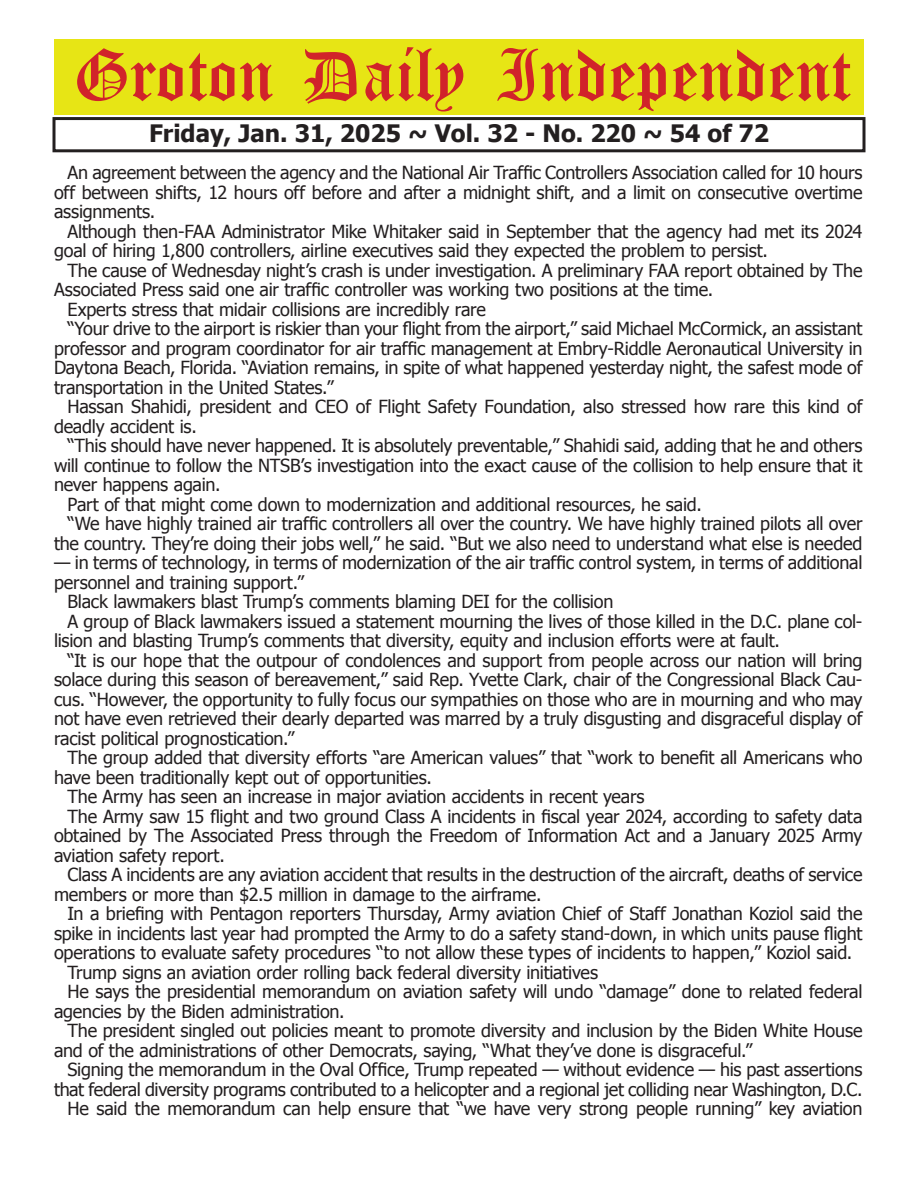
<style>
.page{position:relative;width:918px;height:1188px;background:#fff}
.page>*{position:absolute;margin:0;border:0;box-sizing:border-box;transform-origin:0 0}
.t1{font:54px "Old English Five";color:#d1232a}
.t2{font:700 24px "Tahoma";color:#231f20}
.t3{font:18px/19.5px "Tahoma";letter-spacing:-.015em;color:#231f20;text-align:justify}
</style>
<div class="page">
<div style="left:52px;top:117px;width:814px;height:35px;border:3px solid #231f20"></div>
<div style="left:54px;top:40px;width:810px;height:75px;background:#e7e515"></div>
<h1 class="t1" style="left:73px;top:50px;width:779px">Groton Daily Independent</h1>
<h2 class="t2" style="left:149px;top:116px;width:622px">Friday, Jan. 31, 2025 ~ Vol. 32 - No. 220 ~ 54 of 72</h2>
<p class="t3" style="left:54px;top:162px;width:810px;text-indent:14px">An agreement between the agency and the National Air Traffic Controllers Association called for 10 hours off between shifts, 12 hours off before and after a midnight shift, and a limit on consecutive overtime assignments.</p>
<p class="t3" style="left:54px;top:221px;width:810px;text-indent:14px">Although then-FAA Administrator Mike Whitaker said in September that the agency had met its 2024 goal of hiring 1,800 controllers, airline executives said they expected the problem to persist.</p>
<p class="t3" style="left:68px;top:260px;width:796px">The cause of Wednesday night’s crash is under investigation. A preliminary FAA report obtained by The</p>
<p class="t3" style="left:54px;top:279px;width:661px">Associated Press said one air traffic controller was working two positions at the time.</p>
<p class="t3" style="left:68px;top:299px;width:420px">Experts stress that midair collisions are incredibly rare</p>
<p class="t3" style="left:68px;top:318px;width:797px">“Your drive to the airport is riskier than your flight from the airport,” said Michael McCormick, an assistant</p>
<p class="t3" style="left:54px;top:338px;width:810px">professor and program coordinator for air traffic management at Embry-Riddle Aeronautical University in</p>
<p class="t3" style="left:54px;top:357px;width:810px">Daytona Beach, Florida. “Aviation remains, in spite of what happened yesterday night, the safest mode of</p>
<p class="t3" style="left:54px;top:377px;width:281px">transportation in the United States.”</p>
<p class="t3" style="left:68px;top:396px;width:796px">Hassan Shahidi, president and CEO of Flight Safety Foundation, also stressed how rare this kind of</p>
<p class="t3" style="left:54px;top:416px;width:144px">deadly accident is.</p>
<p class="t3" style="left:68px;top:435px;width:797px">“This should have never happened. It is absolutely preventable,” Shahidi said, adding that he and others</p>
<p class="t3" style="left:54px;top:455px;width:810px">will continue to follow the NTSB’s investigation into the exact cause of the collision to help ensure that it</p>
<p class="t3" style="left:54px;top:474px;width:168px">never happens again.</p>
<p class="t3" style="left:68px;top:494px;width:636px">Part of that might come down to modernization and additional resources, he said.</p>
<p class="t3" style="left:68px;top:513px;width:797px">“We have highly trained air traffic controllers all over the country. We have highly trained pilots all over</p>
<p class="t3" style="left:54px;top:533px;width:810px">the country. They’re doing their jobs well,” he said. “But we also need to understand what else is needed</p>
<p class="t3" style="left:54px;top:552px;width:810px">— in terms of technology, in terms of modernization of the air traffic control system, in terms of additional</p>
<p class="t3" style="left:54px;top:572px;width:252px">personnel and training support.”</p>
<p class="t3" style="left:68px;top:591px;width:547px">Black lawmakers blast Trump’s comments blaming DEI for the collision</p>
<p class="t3" style="left:68px;top:611px;width:796px">A group of Black lawmakers issued a statement mourning the lives of those killed in the D.C. plane col-</p>
<p class="t3" style="left:54px;top:630px;width:728px">lision and blasting Trump’s comments that diversity, equity and inclusion efforts were at fault.</p>
<p class="t3" style="left:68px;top:650px;width:797px">“It is our hope that the outpour of condolences and support from people across our nation will bring</p>
<p class="t3" style="left:54px;top:669px;width:810px">solace during this season of bereavement,” said Rep. Yvette Clark, chair of the Congressional Black Cau-</p>
<p class="t3" style="left:54px;top:689px;width:810px">cus. “However, the opportunity to fully focus our sympathies on those who are in mourning and who may</p>
<p class="t3" style="left:54px;top:708px;width:810px">not have even retrieved their dearly departed was marred by a truly disgusting and disgraceful display of</p>
<p class="t3" style="left:54px;top:728px;width:242px">racist political prognostication.”</p>
<p class="t3" style="left:68px;top:747px;width:796px">The group added that diversity efforts “are American values” that “work to benefit all Americans who</p>
<p class="t3" style="left:54px;top:766px;width:379px">have been traditionally kept out of opportunities.</p>
<p class="t3" style="left:68px;top:786px;width:579px">The Army has seen an increase in major aviation accidents in recent years</p>
<p class="t3" style="left:68px;top:805px;width:797px">The Army saw 15 flight and two ground Class A incidents in fiscal year 2024, according to safety data</p>
<p class="t3" style="left:54px;top:825px;width:810px">obtained by The Associated Press through the Freedom of Information Act and a January 2025 Army</p>
<p class="t3" style="left:54px;top:844px;width:172px">aviation safety report.</p>
<p class="t3" style="left:68px;top:864px;width:797px">Class A incidents are any aviation accident that results in the destruction of the aircraft, deaths of service</p>
<p class="t3" style="left:54px;top:883px;width:489px">members or more than $2.5 million in damage to the airframe.</p>
<p class="t3" style="left:68px;top:903px;width:797px">In a briefing with Pentagon reporters Thursday, Army aviation Chief of Staff Jonathan Koziol said the</p>
<p class="t3" style="left:54px;top:922px;width:810px">spike in incidents last year had prompted the Army to do a safety stand-down, in which units pause flight</p>
<p class="t3" style="left:54px;top:942px;width:800px">operations to evaluate safety procedures “to not allow these types of incidents to happen,” Koziol said.</p>
<p class="t3" style="left:68px;top:961px;width:532px">Trump signs an aviation order rolling back federal diversity initiatives</p>
<p class="t3" style="left:68px;top:981px;width:796px">He says the presidential memorandum on aviation safety will undo “damage” done to related federal</p>
<p class="t3" style="left:54px;top:1000px;width:292px">agencies by the Biden administration.</p>
<p class="t3" style="left:68px;top:1020px;width:796px">The president singled out policies meant to promote diversity and inclusion by the Biden White House</p>
<p class="t3" style="left:54px;top:1039px;width:700px">and of the administrations of other Democrats, saying, “What they’ve done is disgraceful.”</p>
<p class="t3" style="left:68px;top:1059px;width:796px">Signing the memorandum in the Oval Office, Trump repeated — without evidence — his past assertions</p>
<p class="t3" style="left:54px;top:1078px;width:810px">that federal diversity programs contributed to a helicopter and a regional jet colliding near Washington, D.C.</p>
<p class="t3" style="left:68px;top:1098px;width:796px">He said the memorandum can help ensure that “we have very strong people running” key aviation</p>
</div>
